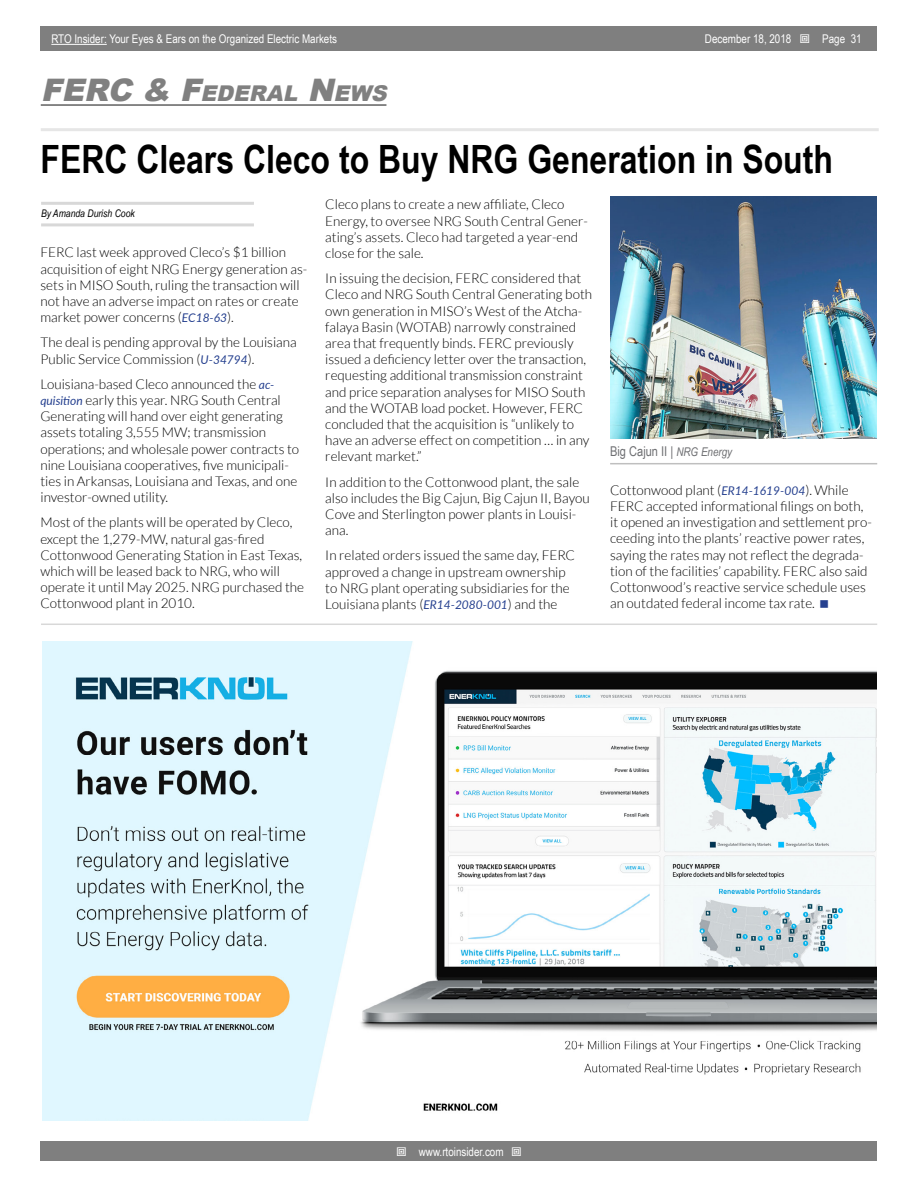
<style>
.page{position:relative;width:918px;height:1188px;background:#fff}
.page>*{position:absolute;margin:0;border:0;box-sizing:border-box;transform-origin:0 0}
.t1{font:700 39px "Arial Narrow";color:#000}
.t2{font:italic 900 21.75px "Arial";color:#808080}
.t3{font:300 13.5px/16.2px "Lato";color:#000}
.t4{font:13.5px "Arial Narrow";color:#6d6e71}
.t5{font:12px "Arial Narrow";color:#fff}
.t6{font:italic 10.5px "Arial Narrow";color:#000}
.s1{font-style:inherit}
.s2{font-size:31.05px}
.s3{font-weight:400;font-style:italic;font-size:12px;color:#25408f}
.s4{font-style:italic;font-size:12px}
</style>
<div class="page">
<div style="left:41px;top:1142px;width:836px;height:19px;background:#7f7f7f"></div>
<div style="left:41px;top:27px;width:836px;height:24px;background:#7f7f7f"></div>
<hr style="left:51px;top:44px;width:56px;height:1px;background:#fff">
<hr style="left:41px;top:128px;width:838px;height:3px;background:#e6e6e6">
<hr style="left:41px;top:104px;width:345px;height:2px;background:#808080">
<hr style="left:41px;top:202px;width:213px;height:3px;background:#d8d8d8">
<hr style="left:41px;top:223px;width:213px;height:3px;background:#d8d8d8">
<img style="left:610px;top:197px;width:267px;height:241px">
<hr style="left:610px;top:463px;width:267px;height:1px;background:#bfbfbf">
<hr style="left:41px;top:624px;width:836px;height:1px;background:#d8d8d8">
<img style="left:42px;top:642px;width:835px;height:478px">
<p class="t5" style="left:51px;top:30px;width:287px">RTO Insider: Your Eyes &amp; Ears on the Organized Electric Markets</p>
<p class="t5" style="left:705px;top:30px;width:88px">December 18, <span class="s1">2018</span></p>
<p class="t5" style="left:822px;top:30px;width:41px">Page 31</p>
<h2 class="t2" style="left:41px;top:78px;width:354px"><span class="s2">FERC &amp; F</span>E DERAL <span class="s2">N</span>EWS</h2>
<h1 class="t1" style="left:40px;top:130px;width:794px">FERC Clears Cleco to Buy NRG Generation in South</h1>
<p class="t6" style="left:41px;top:206px;width:95px">By Amanda Durish Cook</p>
<p class="t3" style="left:325px;top:196px;width:264px">Cleco plans to create a new affiliate, Cleco Energy, to oversee NRG South Central Gener&shy;ating’s assets. Cleco had targeted a year-end close for the sale.</p>
<p class="t3" style="left:325px;top:270px;width:268px">In issuing the decision, FERC considered that Cleco and NRG South Central Generating both own generation in MISO’s West of the Atcha&shy;falaya Basin (WOTAB) narrowly constrained area that frequently binds. FERC previously issued a deficiency letter over the transaction, requesting additional transmission constraint and price separation analyses for MISO South and the WOTAB load pocket. However, FERC concluded that the acquisition is “unlikely to have an adverse effect on competition … in any relevant market.”</p>
<p class="t3" style="left:325px;top:474px;width:266px">In addition to the Cottonwood plant, the sale also includes the Big Cajun, Big Cajun II, Bayou Cove and Sterlington power plants in Louisi&shy;ana.</p>
<p class="t3" style="left:325px;top:547px;width:251px">In related orders issued the same day, FERC approved a change in upstream ownership to NRG plant operating subsidiaries for the Louisiana plants (<span class="s3">ER14-2080-001</span>) and the</p>
<p class="t3" style="left:40px;top:244px;width:268px">FERC last week approved Cleco’s $1 billion acquisition of eight NRG Energy generation as&shy;sets in MISO South, ruling the transaction will not have an adverse impact on rates or create market power concerns (<span class="s3">EC18-63</span>).</p>
<p class="t3" style="left:41px;top:334px;width:258px">The deal is pending approval by the Louisiana<br>Public Service Commission (<span class="s3">U-34794</span>).</p>
<p class="t3" style="left:40px;top:376px;width:260px">Louisiana-based Cleco announced the <span class="s3">ac&shy;quisition</span> early this year. NRG South Central Generating will hand over eight generating assets totaling 3,555 MW; transmission operations; and wholesale power contracts to nine Louisiana cooperatives, five municipali&shy;ties in Arkansas, Louisiana and Texas, and one investor-owned utility.</p>
<p class="t3" style="left:40px;top:514px;width:265px">Most of the plants will be operated by Cleco, except the 1,279-MW, natural gas-fired Cottonwood Generating Station in East Texas, which will be leased back to NRG, who will operate it until May 2025. NRG purchased the Cottonwood plant in 2010.</p>
<p class="t4" style="left:610px;top:442px;width:124px">Big Cajun II | <span class="s4">NRG Energy</span></p>
<p class="t3" style="left:610px;top:482px;width:263px">Cottonwood plant (<span class="s3">ER14-1619-004</span>). While FERC accepted informational filings on both, it opened an investigation and settlement pro&shy;ceeding into the plants’ reactive power rates, saying the rates may not reflect the degrada&shy;tion of the facilities’ capability. FERC also said Cottonwood’s reactive service schedule uses an outdated federal income tax rate.</p>
<p class="t5" style="left:419px;top:1143px;width:86px">www.rtoinsider.com</p>
</div>
